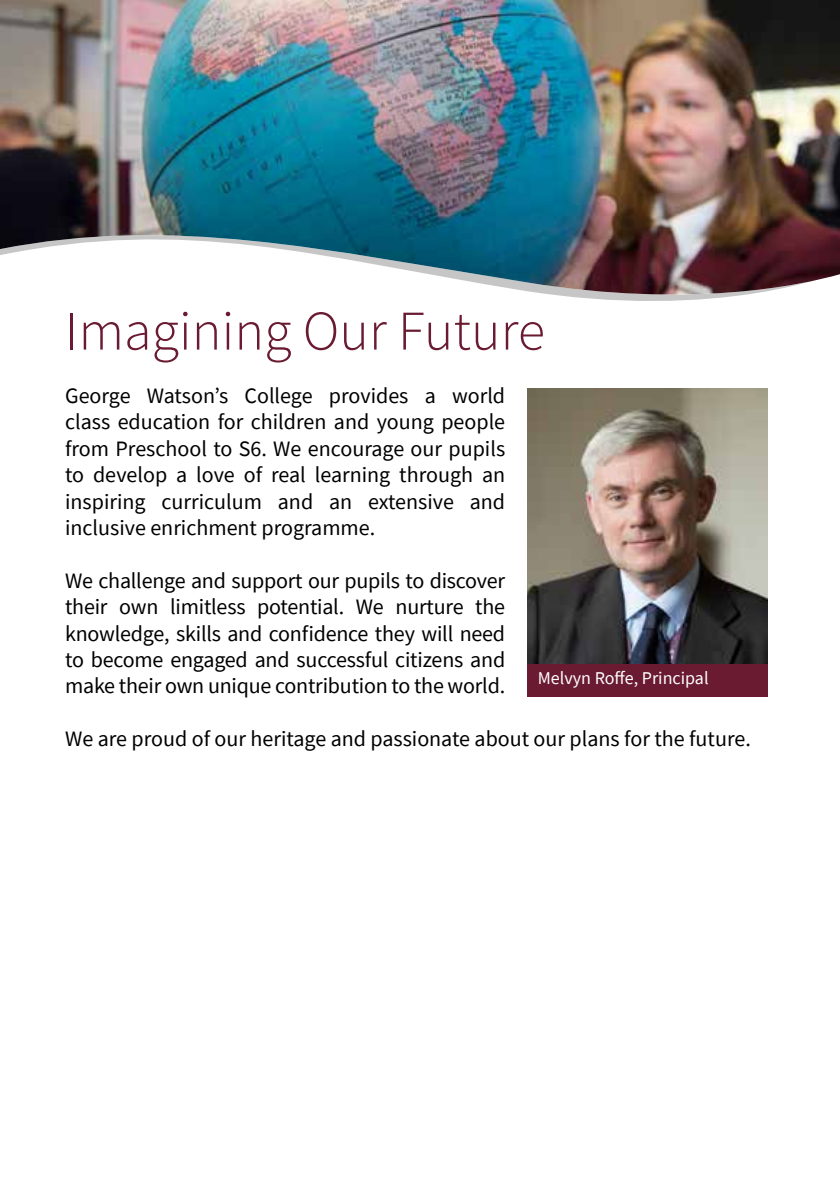
<style>
.page{position:relative;width:840px;height:1191px;background:#fff}
.page>*{position:absolute;margin:0;border:0;box-sizing:border-box;transform-origin:0 0}
.t1{font:300 56px "Source Sans Pro";color:#6a1b32}
.t2{font:22px/26.4px "Source Sans Pro";color:#000;text-align:justify}
.t3{font:18px "Source Sans Pro";color:#fff}
</style>
<div class="page">
<img style="left:0;top:0;width:839px;height:296px">
<img style="left:527px;top:389px;width:240px;height:275px">
<div style="left:527px;top:664px;width:240px;height:32px;background:#6a1b32"></div>
<h1 class="t1" style="left:65px;top:297px;width:481px">Imagining Our Future</h1>
<p class="t2" style="left:65px;top:382px;width:441px">George Watson’s College provides a world class education for children and young people from Preschool to S6. We encourage our pupils to develop a love of real learning through an inspiring curriculum and an extensive and inclusive enrichment programme.</p>
<p class="t2" style="left:65px;top:567px;width:441px">We challenge and support our pupils to discover their own limitless potential. We nurture the knowledge, skills and confidence they will need to become engaged and successful citizens and make their own unique contribution to the world.</p>
<p class="t2" style="left:65px;top:725px;width:686px">We are proud of our heritage and passionate about our plans for the future.</p>
<p class="t3" style="left:537px;top:666px;width:172px">Melvyn Roffe, Principal</p>
</div>
